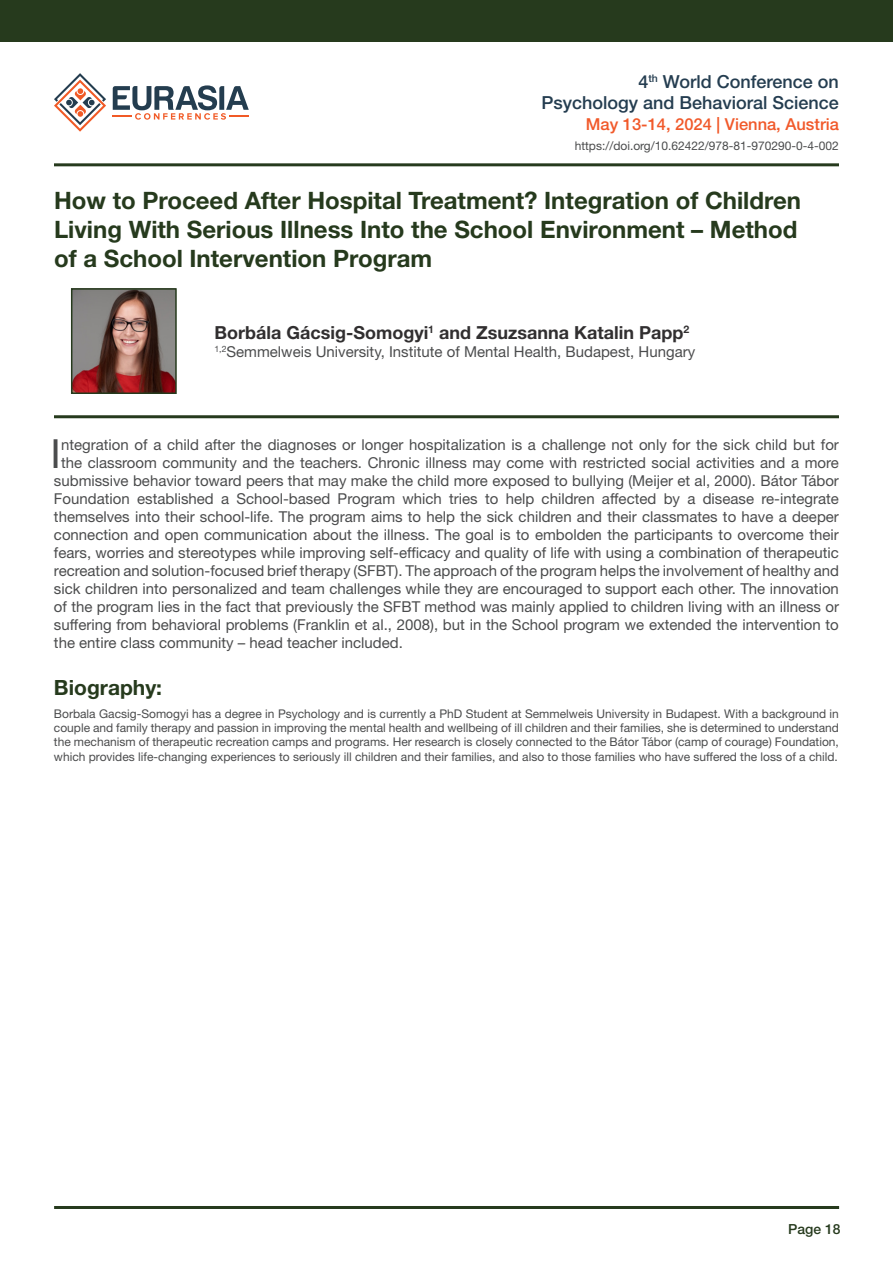
<style>
.page{position:relative;width:893px;height:1263px;background:#fff}
.page>*{position:absolute;margin:0;border:0;box-sizing:border-box;transform-origin:0 0}
.t1{font:40.2px "Helvetica Neue LT Std";color:#4b4c4d}
.t2{font:700 24px/28.8px "Helvetica Neue LT Std";color:#263a1d}
.t3{font:700 21px "Helvetica Neue LT Std";color:#263a1d}
.t4{font:500 18px/21.6px "Helvetica Neue LT Std";color:#243d50;text-align:right}
.t5{font:700 18px "Helvetica Neue LT Std";color:#312f30}
.t6{font:500 16.5px "Helvetica Neue LT Std";color:#f1592a}
.t7{font:15px "Helvetica Neue LT Std";color:#4b4c4d}
.t8{font:500 13.95px "Helvetica Neue LT Std";color:#263a1d}
.t9{font:12px/14.4px "Helvetica Neue LT Std";color:#4b4c4d;text-align:justify}
</style>
<div class="page">
<div style="left:0;top:0;width:893px;height:41px;background:#263a1d"></div>
<hr style="left:54px;top:1206px;width:785px;height:3px;background:#263a1d">
<hr style="left:54px;top:163px;width:785px;height:3px;background:#263a1d">
<svg style="left:113px;top:85px;width:136px;height:35px"></svg>
<svg style="left:54px;top:73px;width:52px;height:59px"></svg>
<img style="left:74px;top:291px;width:100px;height:100px">
<div style="left:71px;top:288px;width:106px;height:106px;border:2px solid #263a1d"></div>
<hr style="left:54px;top:415px;width:785px;height:3px;background:#263a1d">
<p class="t4" style="left:541px;top:70px;width:299px">4<sup>th</sup> World Conference on<br>Psychology and Behavioral Science</p>
<p class="t6" style="left:586px;top:114px;width:254px">May 13-14, 2024 | Vienna, Austria</p>
<p class="t9" style="left:575px;top:139px;width:266px">https://doi.org/10.62422/978-81-970290-0-4-002</p>
<p class="t2" style="left:54px;top:186px;width:749px">How to Proceed After Hospital Treatment? Integration of Children<br>Living With Serious Illness Into the School Environment – Method of a School Intervention Program</p>
<p class="t5" style="left:214px;top:321px;width:476px">Borbála Gácsig-Somogyi<sup>1</sup> and Zsuzsanna Katalin Papp<sup>2</sup></p>
<p class="t7" style="left:214px;top:342px;width:482px"><sup>1,2</sup>Semmelweis University, Institute of Mental Health, Budapest, Hungary</p>
<p class="t1" style="left:51px;top:430px;width:12px">I</p>
<p class="t7" style="left:61px;top:436px;width:779px">ntegration of a child after the diagnoses or longer hospitalization is a challenge not only for the sick child but for</p>
<p class="t7" style="left:61px;top:454px;width:779px">the classroom community and the teachers. Chronic illness may come with restricted social activities and a more</p>
<p class="t7" style="left:54px;top:472px;width:786px">submissive behavior toward peers that may make the child more exposed to bullying (Meijer et al, 2000). Bátor Tábor</p>
<p class="t7" style="left:54px;top:490px;width:786px">Foundation established a School-based Program which tries to help children affected by a disease re-integrate</p>
<p class="t7" style="left:54px;top:508px;width:786px">themselves into their school-life. The program aims to help the sick children and their classmates to have a deeper</p>
<p class="t7" style="left:54px;top:526px;width:786px">connection and open communication about the illness. The goal is to embolden the participants to overcome their</p>
<p class="t7" style="left:54px;top:544px;width:786px">fears, worries and stereotypes while improving self-efficacy and quality of life with using a combination of therapeutic</p>
<p class="t7" style="left:54px;top:562px;width:786px">recreation and solution-focused brief therapy (SFBT). The approach of the program helps the involvement of healthy and</p>
<p class="t7" style="left:54px;top:580px;width:786px">sick children into personalized and team challenges while they are encouraged to support each other. The innovation</p>
<p class="t7" style="left:54px;top:598px;width:786px">of the program lies in the fact that previously the SFBT method was mainly applied to children living with an illness or</p>
<p class="t7" style="left:54px;top:616px;width:786px">suffering from behavioral problems (Franklin et al., 2008), but in the School program we extended the intervention to</p>
<p class="t7" style="left:54px;top:634px;width:351px">the entire class community – head teacher included.</p>
<p class="t3" style="left:54px;top:674px;width:110px">Biography:</p>
<p class="t9" style="left:54px;top:706px;width:786px">Borbala Gacsig-Somogyi has a degree in Psychology and is currently a PhD Student at Semmelweis University in Budapest. With a background in couple and family therapy and passion in improving the mental health and wellbeing of ill children and their families, she is determined to understand the mechanism of therapeutic recreation camps and programs. Her research is closely connected to the Bátor Tábor (camp of courage) Foundation, which provides life-changing experiences to seriously ill children and their families, and also to those families who have suffered the loss of a child.</p>
<p class="t8" style="left:788px;top:1221px;width:54px">Page 18</p>
</div>
